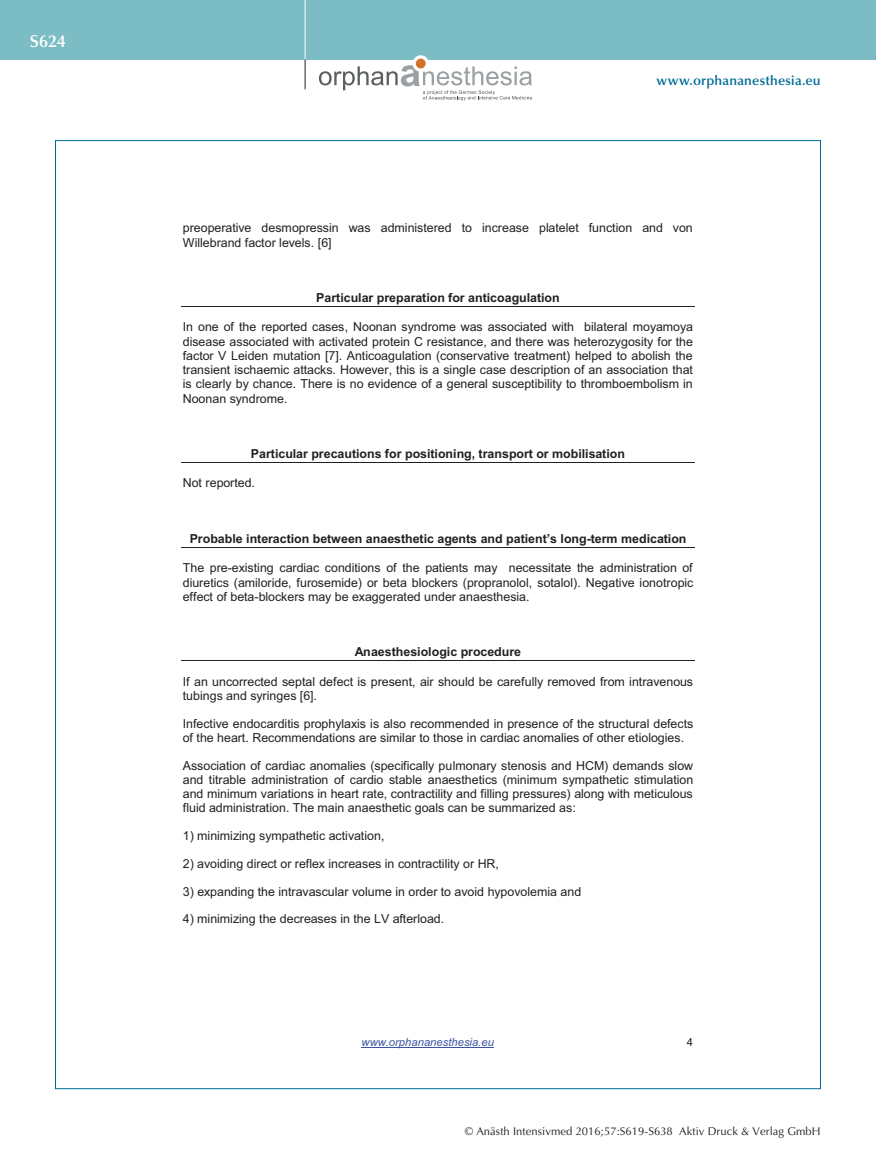
<style>
.page{position:relative;width:876px;height:1174px;background:#fff}
.page>*{position:absolute;margin:0;border:0;box-sizing:border-box;transform-origin:0 0}
.t1{font:600 17.25px "Optima";color:#fff}
.t2{font:600 13.5px "Optima";letter-spacing:.015em;color:#006b98}
.t3{font:12.45px/14.2px "Arial";color:#231f20}
.t4{font:700 12.45px "Arial";color:#231f20}
.t5{font:11.25px "Optima";letter-spacing:.005em;color:#231f20}
.t6{font:italic 11.25px "Arial";color:#3853a3}
.t7{font:11.25px "Arial";color:#231f20}
</style>
<div class="page">
<div style="left:0;top:0;width:876px;height:60px;background:#7cbcc5"></div>
<hr style="left:305px;top:0;width:1px;height:60px;background:#fff">
<svg style="left:305px;top:60px;width:1px;height:29px"></svg>
<svg style="left:412px;top:55px;width:17px;height:17px"></svg>
<div style="left:416px;top:59px;width:10px;height:9px;background:#d0732a;border-radius:50%"></div>
<svg style="left:319px;top:65px;width:213px;height:35px"></svg>
<hr style="left:362px;top:1047px;width:132px;height:1px;background:#3853a3">
<hr style="left:181px;top:306px;width:514px;height:1px;background:#231f20">
<hr style="left:181px;top:462px;width:514px;height:1px;background:#231f20">
<hr style="left:181px;top:547px;width:514px;height:1px;background:#231f20">
<hr style="left:181px;top:660px;width:514px;height:1px;background:#231f20">
<h1 class="t1" style="left:30px;top:31px;width:38px">S624</h1>
<p class="t2" style="left:656px;top:73px;width:166px">www.orphananesthesia.eu</p>
<p class="t3" style="left:183px;top:221px;width:511px">preoperative desmopressin was administered to increase platelet function and von<br>Willebrand factor levels. [6]</p>
<p class="t4" style="left:316px;top:289px;width:245px">Particular preparation for anticoagulation</p>
<p class="t3" style="left:183px;top:320px;width:512px;text-align:justify">In one of the reported cases, Noonan syndrome was associated with bilateral moyamoya disease associated with activated protein C resistance, and there was heterozygosity for the factor V Leiden mutation [7]. Anticoagulation (conservative treatment) helped to abolish the transient ischaemic attacks. However, this is a single case description of an association that is clearly by chance. There is no evidence of a general susceptibility to thromboembolism in Noonan syndrome.</p>
<p class="t4" style="left:251px;top:445px;width:376px">Particular precautions for positioning, transport or mobilisation</p>
<p class="t3" style="left:183px;top:476px;width:74px">Not reported.</p>
<p class="t4" style="left:190px;top:530px;width:498px">Probable interaction between anaesthetic agents and patient’s long-term medication</p>
<p class="t3" style="left:183px;top:561px;width:512px;text-align:justify">The pre-existing cardiac conditions of the patients may necessitate the administration of diuretics (amiloride, furosemide) or beta blockers (propranolol, sotalol). Negative ionotropic effect of beta-blockers may be exaggerated under anaesthesia.</p>
<p class="t4" style="left:355px;top:643px;width:168px">Anaesthesiologic procedure</p>
<p class="t3" style="left:183px;top:674px;width:512px">If an uncorrected septal defect is present, air should be carefully removed from intravenous tubings and syringes [6].</p>
<p class="t3" style="left:183px;top:716px;width:512px">Infective endocarditis prophylaxis is also recommended in presence of the structural defects of the heart. Recommendations are similar to those in cardiac anomalies of other etiologies.</p>
<p class="t3" style="left:183px;top:758px;width:512px;text-align:justify">Association of cardiac anomalies (specifically pulmonary stenosis and HCM) demands slow and titrable administration of cardio stable anaesthetics (minimum sympathetic stimulation and minimum variations in heart rate, contractility and filling pressures) along with meticulous fluid administration. The main anaesthetic goals can be summarized as:</p>
<p class="t3" style="left:183px;top:829px;width:203px">1) minimizing sympathetic activation,</p>
<p class="t3" style="left:183px;top:856px;width:318px">2) avoiding direct or reflex increases in contractility or HR,</p>
<p class="t3" style="left:183px;top:884px;width:400px">3) expanding the intravascular volume in order to avoid hypovolemia and</p>
<p class="t3" style="left:183px;top:912px;width:263px">4) minimizing the decreases in the LV afterload.</p>
<p class="t6" style="left:362px;top:1034px;width:134px">www.orphananesthesia.eu</p>
<p class="t7" style="left:687px;top:1034px;width:8px">4</p>
<p class="t5" style="left:465px;top:1125px;width:357px">© Anästh Intensivmed 2016;57:S619-S638 Aktiv Druck &amp; Verlag GmbH</p>
</div>
